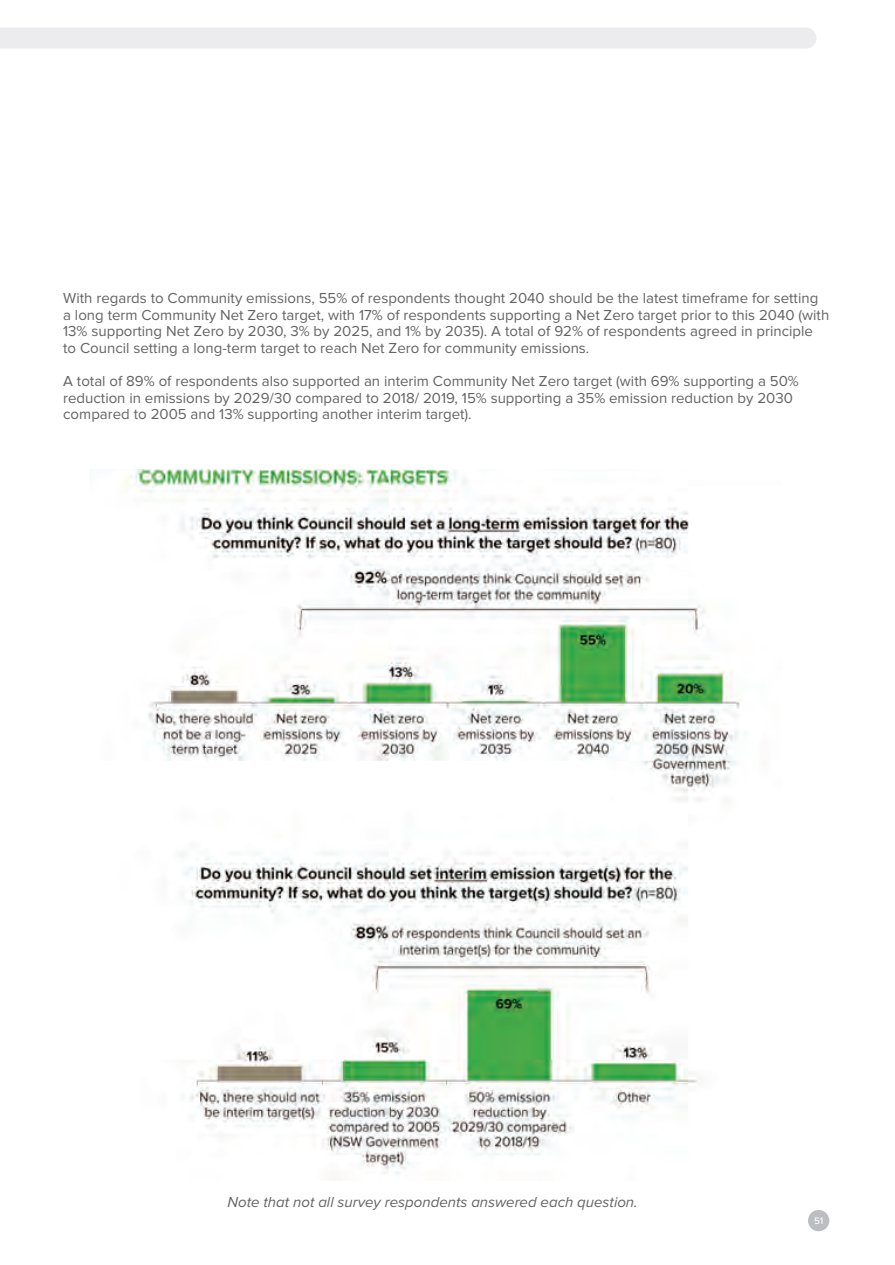
<style>
.page{position:relative;width:895px;height:1265px;background:#fff}
.page>*{position:absolute;margin:0;border:0;box-sizing:border-box;transform-origin:0 0}
.t1{font:15px/16.5px "Proxima Nova";color:#636366}
.t2{font:italic 15px "Proxima Nova";color:#636366}
.t3{font:500 9.75px "Proxima Nova";color:#fff}
</style>
<div class="page">
<img style="left:123px;top:470px;width:617px;height:705px">
<div style="left:807px;top:1210px;width:21px;height:21px;background:#bcbdc0;border-radius:50%"></div>
<div style="left:0;top:28px;width:817px;height:21px;background:#ececee"></div>
<p class="t1" style="left:63px;top:290px;width:767px">With regards to Community emissions, 55% of respondents thought 2040 should be the latest timeframe for setting a long term Community Net Zero target, with 17% of respondents supporting a Net Zero target prior to this 2040 (with 13% supporting Net Zero by 2030, 3% by 2025, and 1% by 2035). A total of 92% of respondents agreed in principle to Council setting a long-term target to reach Net Zero for community emissions.</p>
<p class="t1" style="left:63px;top:373px;width:736px">A total of 89% of respondents also supported an interim Community Net Zero target (with 69% supporting a 50% reduction in emissions by 2029/30 compared to 2018/ 2019, 15% supporting a 35% emission reduction by 2030 compared to 2005 and 13% supporting another interim target).</p>
<p class="t2" style="left:227px;top:1193px;width:411px">Note that not all survey respondents answered each question.</p>
<p class="t3" style="left:813px;top:1215px;width:11px">51</p>
</div>
